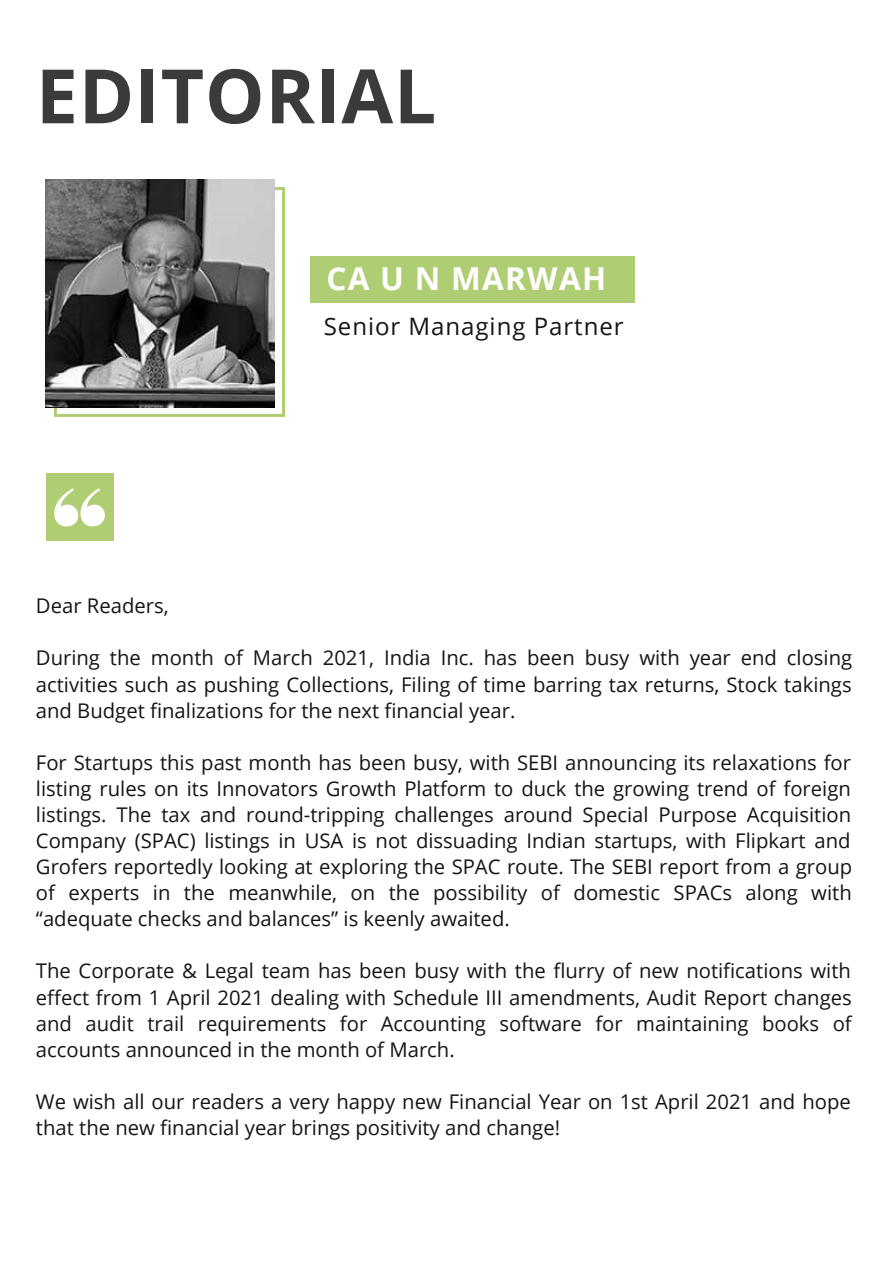
<style>
.page{position:relative;width:894px;height:1264px;background:#fff}
.page>*{position:absolute;margin:0;border:0;box-sizing:border-box;transform-origin:0 0}
.t1{font:700 75px "Open Sans";letter-spacing:.01em;color:#3b3b3b}
.t2{font:700 31.5px "Open Sans";letter-spacing:.04em;color:#fff}
.t3{font:24px "Open Sans";letter-spacing:.04em;color:#151515}
.t4{font:20.25px/26.1px "Open Sans";color:#151515;text-align:justify}
</style>
<div class="page">
<div style="left:310px;top:256px;width:324px;height:46px;background:#afcd72"></div>
<svg style="left:54px;top:187px;width:231px;height:230px"></svg>
<img style="left:46px;top:179px;width:228px;height:228px">
<div style="left:46px;top:473px;width:67px;height:68px;background:#afcd72"></div>
<svg style="left:54px;top:488px;width:51px;height:38px"></svg>
<p class="t1" style="left:36px;top:43px;width:402px">EDITORIAL</p>
<p class="t2" style="left:326px;top:257px;width:281px">CA U N MARWAH</p>
<p class="t3" style="left:324px;top:309px;width:301px">Senior Managing Partner</p>
<p class="t4" style="left:36px;top:592px;width:134px">Dear Readers,</p>
<p class="t4" style="left:36px;top:644px;width:817px">During the month of March 2021, India Inc. has been busy with year end closing activities such as pushing Collections, Filing of time barring tax returns, Stock takings and Budget finalizations for the next financial year.</p>
<p class="t4" style="left:36px;top:749px;width:817px">For Startups this past month has been busy, with SEBI announcing its relaxations for listing rules on its Innovators Growth Platform to duck the growing trend of foreign listings. The tax and round-tripping challenges around Special Purpose Acquisition Company (SPAC) listings in USA is not dissuading Indian startups, with Flipkart and Grofers reportedly looking at exploring the SPAC route. The SEBI report from a group of experts in the meanwhile, on the possibility of domestic SPACs along with “adequate checks and balances” is keenly awaited.</p>
<p class="t4" style="left:36px;top:957px;width:817px">The Corporate &amp; Legal team has been busy with the flurry of new notifications with effect from 1 April 2021 dealing with Schedule III amendments, Audit Report changes and audit trail requirements for Accounting software for maintaining books of accounts announced in the month of March.</p>
<p class="t4" style="left:36px;top:1087px;width:816px">We wish all our readers a very happy new Financial Year on 1st April 2021 and hope that the new financial year brings positivity and change!</p>
</div>
